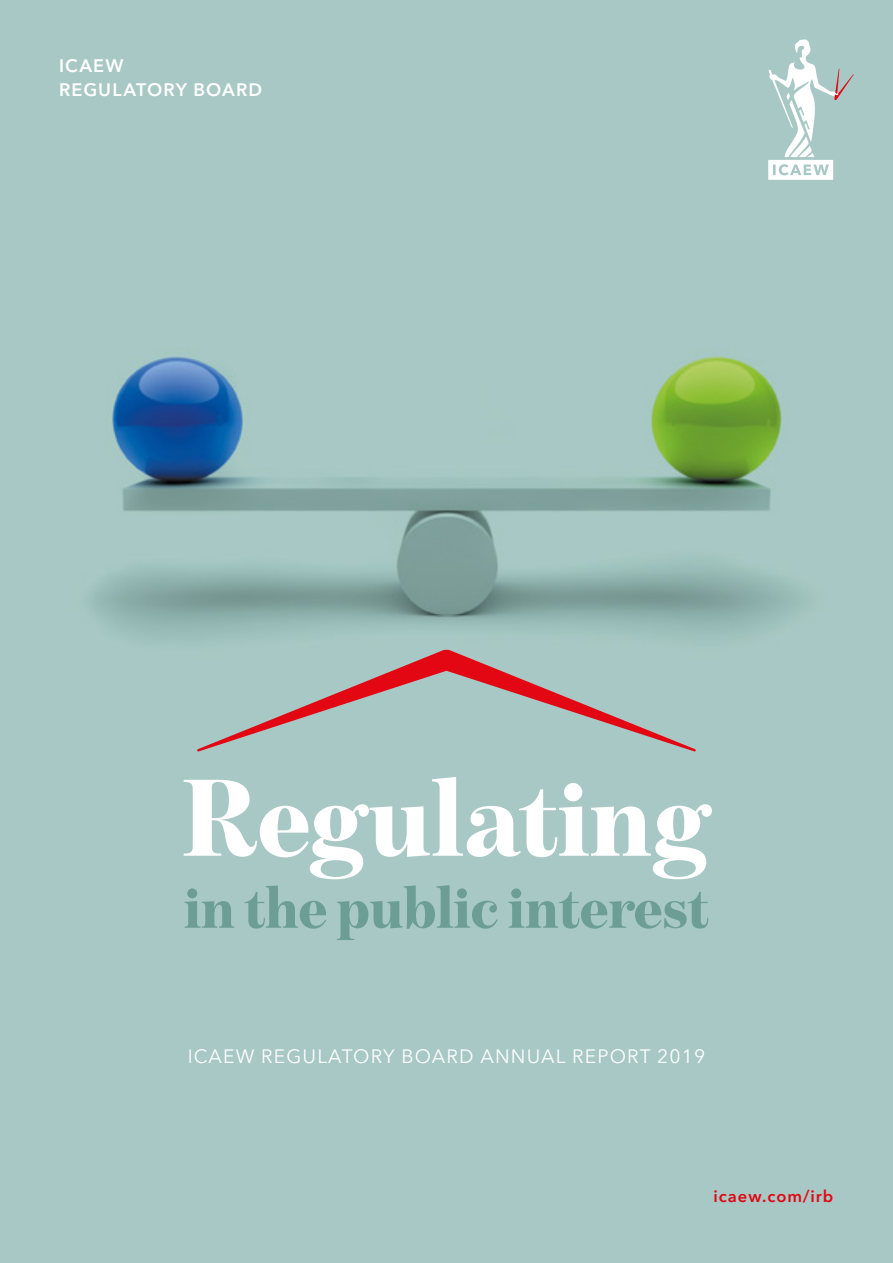
<style>
.page{position:relative;width:893px;height:1263px;background:#a7c8c4}
.page>*{position:absolute;margin:0;border:0;box-sizing:border-box;transform-origin:0 0}
.t1{font:900 111px "Benton Mod Disp";color:#fff}
.t2{font:900 60px "Benton Mod Disp";color:#6c9e95}
.t3{font:19.2px "Avenir Next LT Pro";letter-spacing:.06em;color:#fff}
.t4{font:600 18px/24px "Avenir Next LT Pro";letter-spacing:.06em;color:#fff}
.t5{font:600 16.5px "Avenir Next LT Pro";letter-spacing:.06em;color:#e30613}
</style>
<div class="page">
<img style="left:93px;top:356px;width:707px;height:294px">
<svg style="left:768px;top:39px;width:86px;height:141px"></svg>
<svg style="left:197px;top:650px;width:499px;height:102px"></svg>
<p class="t4" style="left:59px;top:53px;width:205px">ICAEW<br>REGULATORY BOARD</p>
<h1 class="t1" style="left:183px;top:756px;width:529px">Regulating</h1>
<h2 class="t2" style="left:184px;top:874px;width:526px">in the public interest</h2>
<p class="t3" style="left:188px;top:1045px;width:519px">ICAEW REGULATORY BOARD ANNUAL REPORT 2019</p>
<p class="t5" style="left:713px;top:1186px;width:121px">icaew.com/irb</p>
</div>
